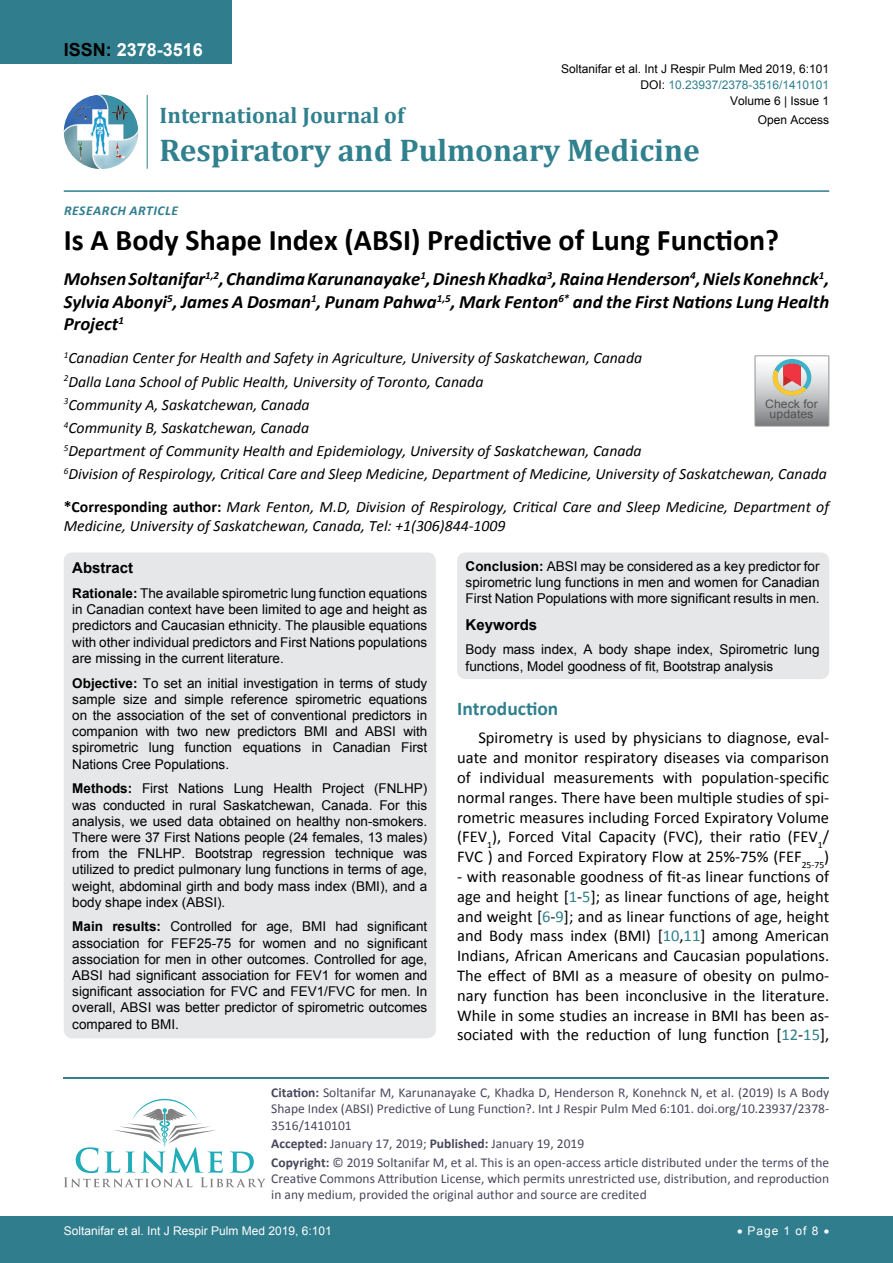
<style>
.page{position:relative;width:893px;height:1263px;background:#fff}
.page>*{position:absolute;margin:0;border:0;box-sizing:border-box;transform-origin:0 0}
.t1{font:700 31.5px "Cambria";color:#30808d}
.t2{font:700 30px "Calibri";color:#000}
.t3{font:700 22.5px "Cambria";color:#30808d}
.t4{font:700 19.5px "Calibri";color:#30808d}
.t5{font:italic 700 18.75px/22.5px "Calibri";color:#000;text-align:justify}
.t6{font:700 18px "Arial";color:#fff}
.t7{font:16.5px/19.8px "Calibri";color:#000;text-align:justify}
.t8{font:italic 15.75px/23.1px "Calibri";color:#000}
.t9{font:700 15px "Arial";color:#000}
.t10{font:13.5px/16.2px "Arial";color:#000;text-align:justify}
.t11{font:13.5px/16.2px "Calibri";color:#47475c}
.t12{font:italic 700 13.5px "Calibri";letter-spacing:.04em;color:#307d8d}
.t13{font:12px "Arial";color:#000}
.t14{font:12px "Arial";color:#fff}
.t15{font:12px "Arial";color:#30808d}
.t16{font:11.7px/10.1px "Arial";color:#535353;text-align:center;scale:1.06 1}
.s1{color:#000}
.s2{font-weight:700;font-style:normal}
.s3{font-weight:700}
.s4{color:#30808d}
</style>
<div class="page">
<div style="left:0;top:1217px;width:893px;height:46px;background:#307d8d"></div>
<div style="left:0;top:0;width:231px;height:64px;background:#307d8d"></div>
<img style="left:64px;top:95px;width:74px;height:74px;border-radius:37px">
<hr style="left:147px;top:95px;width:1px;height:74px;background:#307d8d">
<hr style="left:64px;top:190px;width:765px;height:2px;background:#307d8d">
<hr style="left:64px;top:1077px;width:765px;height:1px;background:#30808d">
<svg style="left:64px;top:1099px;width:202px;height:88px"></svg>
<div style="left:64px;top:552px;width:372px;height:486px;background:#e6e7e8;border-radius:9px"></div>
<div style="left:457px;top:552px;width:372px;height:127px;background:#e6e7e8;border-radius:9px"></div>
<svg style="left:755px;top:356px;width:74px;height:70px"></svg>
<h3 class="t6" style="left:64px;top:38px;width:141px"><span class="s1">ISSN:</span> 2378-3516</h3>
<p class="t13" style="left:561px;top:60px;width:270px">Soltanifar et al. Int J Respir Pulm Med 2019, 6:101</p>
<p class="t13" style="left:730px;top:93px;width:101px">Volume 6 | Issue 1</p>
<p class="t15" style="left:640px;top:77px;width:190px"><span class="s1">DOI:</span> 10.23937/2378-3516/1410101</p>
<h3 class="t3" style="left:160px;top:100px;width:246px">International Journal of</h3>
<h1 class="t1" style="left:160px;top:128px;width:542px">Respiratory and Pulmonary Medicine</h1>
<p class="t13" style="left:758px;top:112px;width:73px">Open Access</p>
<p class="t12" style="left:64px;top:202px;width:115px">Research Ar ticle</p>
<h2 class="t2" style="left:64px;top:221px;width:717px">Is A Body Shape Index (ABSI) Predictive of Lung Function?</h2>
<h3 class="t5" style="left:64px;top:268px;width:767px">Mohsen Soltanifar<sup>1,2</sup>, Chandima Karunanayake<sup>1</sup>, Dinesh Khadka<sup>3</sup>, Raina Henderson<sup>4</sup>, Niels Konehnck<sup>1</sup>, Sylvia Abonyi<sup>5</sup>, James A Dosman<sup>1</sup>, Punam Pahwa<sup>1,5</sup>, Mark Fenton<sup>6*</sup> and the First Nations Lung Health Project<sup>1</sup></h3>
<p class="t8" style="left:64px;top:346px;width:765px"><sup>1</sup>Canadian Center for Health and Safety in Agriculture, University of Saskatchewan, Canada<br><sup>2</sup>Dalla Lana School of Public Health, University of Toronto, Canada<br><sup>3</sup>Community A, Saskatchewan, Canada<br><sup>4</sup>Community B, Saskatchewan, Canada<br><sup>5</sup>Department of Community Health and Epidemiology, University of Saskatchewan, Canada<br><sup>6</sup>Division of Respirology, Critical Care and Sleep Medicine, Department of Medicine, University of Saskatchewan, Canada</p>
<p class="t8" style="left:64px;top:497px;width:767px;line-height:18.9px"><span class="s2">*Corresponding author:</span> Mark Fenton, M.D, Division of Respirology, Critical Care and Sleep Medicine, Department of<br>Medicine, University of Saskatchewan, Canada, Tel: +1(306)844-1009</p>
<p class="t9" style="left:72px;top:558px;width:62px">Abstract</p>
<p class="t10" style="left:72px;top:585px;width:357px"><span class="s3">Rationale:</span> The available spirometric lung function equations in Canadian context have been limited to age and height as predictors and Caucasian ethnicity. The plausible equations with other individual predictors and First Nations populations are missing in the current literature.</p>
<p class="t10" style="left:72px;top:675px;width:357px"><span class="s3">Objective:</span> To set an initial investigation in terms of study sample size and simple reference spirometric equations on the association of the set of conventional predictors in companion with two new predictors BMI and ABSI with spirometric lung function equations in Canadian First Nations Cree Populations.</p>
<p class="t10" style="left:72px;top:781px;width:357px"><span class="s3">Methods:</span> First Nations Lung Health Project (FNLHP) was conducted in rural Saskatchewan, Canada. For this analysis, we used data obtained on healthy non-smokers.<br>There were 37 First Nations people (24 females, 13 males) from the FNLHP. Bootstrap regression technique was utilized to predict pulmonary lung functions in terms of age, weight, abdominal girth and body mass index (BMI), and a body shape index (ABSI).</p>
<p class="t10" style="left:72px;top:919px;width:357px"><span class="s3">Main results:</span> Controlled for age, BMI had significant association for FEF25-75 for women and no significant association for men in other outcomes. Controlled for age, ABSI had significant association for FEV1 for women and significant association for FVC and FEV1/FVC for men. In overall, ABSI was better predictor of spirometric outcomes compared to BMI.</p>
<p class="t16" style="left:765px;top:399px;width:51px">Check for updates</p>
<p class="t10" style="left:466px;top:558px;width:355px"><span class="s3">Conclusion:</span> ABSI may be considered as a key predictor for spirometric lung functions in men and women for Canadian First Nation Populations with more significant results in men.</p>
<p class="t9" style="left:466px;top:614px;width:73px">Keywords</p>
<p class="t10" style="left:466px;top:642px;width:355px">Body mass index, A body shape index, Spirometric lung functions, Model goodness of fit, Bootstrap analysis</p>
<h3 class="t4" style="left:457px;top:696px;width:103px">Introduction</h3>
<p class="t7" style="left:457px;top:728px;width:374px;text-indent:21px">Spirometry is used by physicians to diagnose, eval&shy;uate and monitor respiratory diseases via comparison of individual measurements with population-specific normal ranges. There have been multiple studies of spi&shy;rometric measures including Forced Expiratory Volume (FEV<sub>1</sub>), Forced Vital Capacity (FVC), their ratio (FEV<sub>1</sub>/ FVC ) and Forced Expiratory Flow at 25%-75% (FEF<sub>25-75</sub>)</p>
<p class="t7" style="left:457px;top:866px;width:374px">- with reasonable goodness of fit-as linear functions of age and height [<span class="s4">1</span>-<span class="s4">5</span>]; as linear functions of age, height and weight [<span class="s4">6</span>-<span class="s4">9</span>]; and as linear functions of age, height and Body mass index (BMI) [<span class="s4">10</span>,<span class="s4">11</span>] among American Indians, African Americans and Caucasian populations.<br>The effect of BMI as a measure of obesity on pulmo&shy;nary function has been inconclusive in the literature.<br>While in some studies an increase in BMI has been as&shy;sociated with the reduction of lung function [<span class="s4">12</span>-<span class="s4">15</span>],</p>
<p class="t11" style="left:271px;top:1084px;width:559px;text-align:justify"><span class="s3">Citation:</span> Soltanifar M, Karunanayake C, Khadka D, Henderson R, Konehnck N, et al. (2019) Is A Body Shape Index (ABSI) Predictive of Lung Function?. Int J Respir Pulm Med 6:101. doi.org/10.23937/2378- 3516/1410101</p>
<p class="t11" style="left:271px;top:1134px;width:559px;line-height:18.6px"><span class="s3">Accepted:</span> January 17, 2019; <span class="s3">Published:</span> January 19, 2019<br><span class="s3">Copyright:</span> © 2019 Soltanifar M, et al. This is an open-access article distributed under the terms of the</p>
<p class="t11" style="left:271px;top:1170px;width:559px">Creative Commons Attribution License, which permits unrestricted use, distribution, and reproduction in any medium, provided the original author and source are credited</p>
<p class="t14" style="left:64px;top:1223px;width:270px">Soltanifar et al. Int J Respir Pulm Med 2019, 6:101</p>
<p class="t14" style="left:737px;top:1223px;width:94px">• Page 1 of 8 •</p>
</div>
